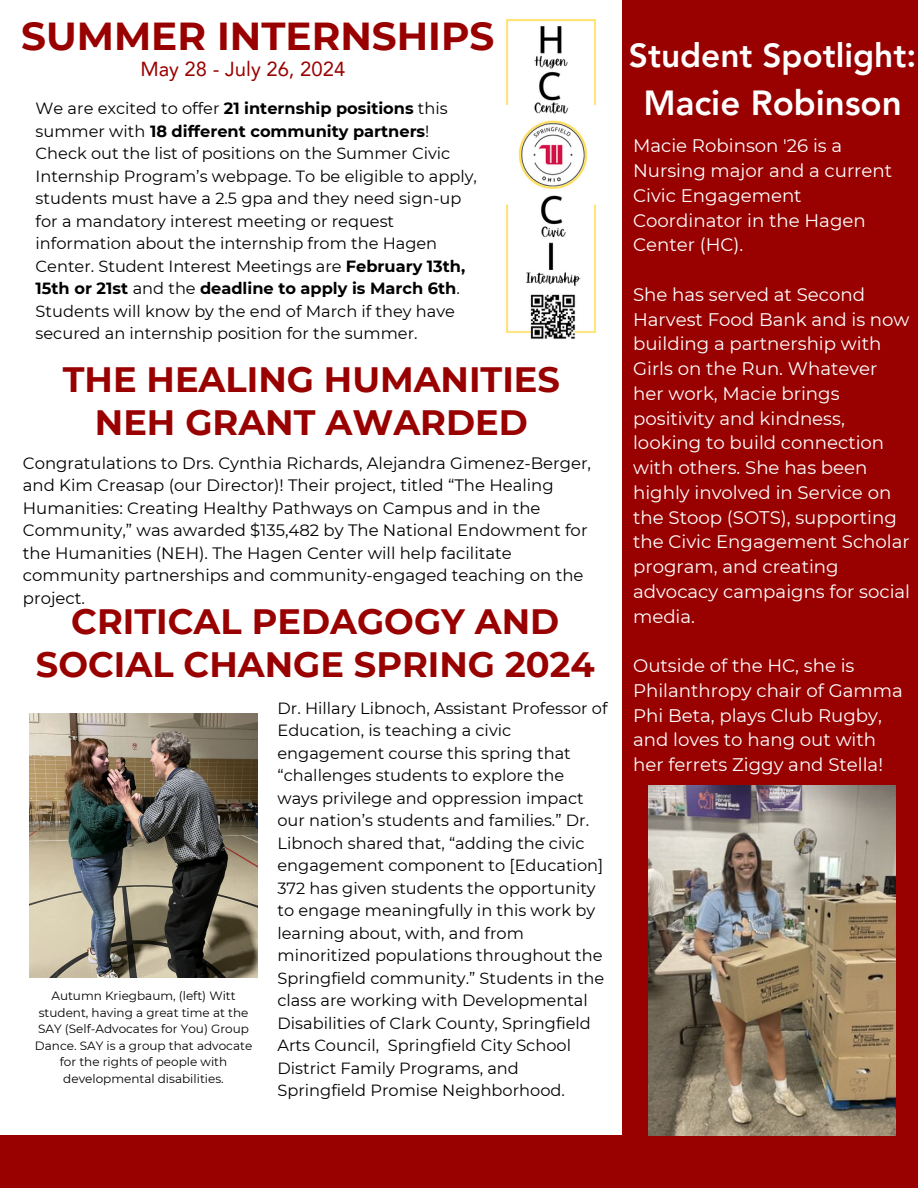
<style>
.page{position:relative;width:918px;height:1188px;background:#fff}
.page>*{position:absolute;margin:0;border:0;box-sizing:border-box;transform-origin:0 0}
.t1{font:700 39px "Montserrat";color:#900}
.t2{font:700 35.25px/42.8px "Montserrat";color:#900;text-align:center}
.t3{font:800 34.8px "Avenir LT Pro";color:#fff}
.t4{font:800 33.45px "Avenir LT Pro";color:#fff}
.t5{font:20.25px "Avenir LT Pro";color:#900}
.t6{font:18.15px/24.8px "Montserrat";color:#fff}
.t7{font:16.5px/22.5px "Montserrat";color:#000}
.t8{font:16.2px/22.5px "Montserrat";color:#000}
.t9{font:12px/16.5px "Montserrat";color:#000;text-align:center}
.s1{font-weight:700}
</style>
<div class="page">
<div style="left:623px;top:0;width:295px;height:1188px;background:#900"></div>
<div style="left:0;top:1135px;width:918px;height:53px;background:#900"></div>
<img style="left:506px;top:19px;width:90px;height:320px">
<img style="left:649px;top:785px;width:246px;height:350px">
<img style="left:29px;top:713px;width:229px;height:265px">
<h4 class="t1" style="left:21px;top:12px;width:475px">SUMMER INTERNSHIPS</h4>
<h4 class="t5" style="left:140px;top:61px;width:206px">May 28 - July 26, 2024</h4>
<h2 class="t8" style="left:36px;top:97px;width:443px">We are excited to offer <span class="s1">21 internship positions</span> this summer with <span class="s1">18 different community partners</span>!<br>Check out the list of positions on the Summer Civic Internship Program’s webpage. To be eligible to apply, students must have a 2.5 gpa and they need sign-up for a mandatory interest meeting or request information about the internship from the Hagen Center. Student Interest Meetings are <span class="s1">February 13th, 15th or 21st</span> and the <span class="s1">deadline to apply is March 6th</span>.<br>Students will know by the end of March if they have secured an internship position for the summer.</h2>
<h3 class="t2" style="left:63px;top:358px;width:499px">THE HEALING HUMANITIES<br>NEH GRANT AWARDED</h3>
<h5 class="t7" style="left:23px;top:452px;width:570px">Congratulations to Drs. Cynthia Richards, Alejandra Gimenez-Berger, and Kim Creasap (our Director)! Their project, titled “The Healing Humanities: Creating Healthy Pathways on Campus and in the Community,” was awarded $135,482 by The National Endowment for the Humanities (NEH). The Hagen Center will help facilitate community partnerships and community-engaged teaching on the project.</h5>
<h1 class="t2" style="left:36px;top:600px;width:560px">CRITICAL PEDAGOGY AND<br>SOCIAL CHANGE SPRING 2024</h1>
<h4 class="t8" style="left:278px;top:697px;width:332px">Dr. Hillary Libnoch, Assistant Professor of Education, is teaching a civic engagement course this spring that “challenges students to explore the ways privilege and oppression impact our nation’s students and families.” Dr.<br>Libnoch shared that, “adding the civic engagement component to [Education] 372 has given students the opportunity to engage meaningfully in this work by learning about, with, and from minoritized populations throughout the Springfield community.” Students in the class are working with Developmental Disabilities of Clark County, Springfield Arts Council, Springfield City School District Family Programs, and Springfield Promise Neighborhood.</h4>
<h5 class="t9" style="left:35px;top:988px;width:219px">Autumn Kriegbaum, (left) Witt student, having a great time at the<br>SAY (Self-Advocates for You) Group<br>Dance. SAY is a group that advocate for the rights of people with developmental disabilities.</h5>
<h4 class="t4" style="left:629px;top:41px;width:289px">Student Spotlight:</h4>
<h4 class="t3" style="left:643px;top:89px;width:260px">Macie Robinson</h4>
<p class="t6" style="left:633px;top:134px;width:261px">Macie Robinson '26 is a<br>Nursing major and a current<br>Civic Engagement<br>Coordinator in the Hagen<br>Center (HC).</p>
<p class="t6" style="left:633px;top:282px;width:279px">She has served at Second<br>Harvest Food Bank and is now building a partnership with<br>Girls on the Run. Whatever her work, Macie brings positivity and kindness, looking to build connection with others. She has been highly involved in Service on the Stoop (SOTS), supporting the Civic Engagement Scholar program, and creating advocacy campaigns for social media.</p>
<h1 class="t6" style="left:633px;top:653px;width:271px">Outside of the HC, she is<br>Philanthropy chair of Gamma<br>Phi Beta, plays Club Rugby, and loves to hang out with her ferrets Ziggy and Stella!</h1>
</div>
